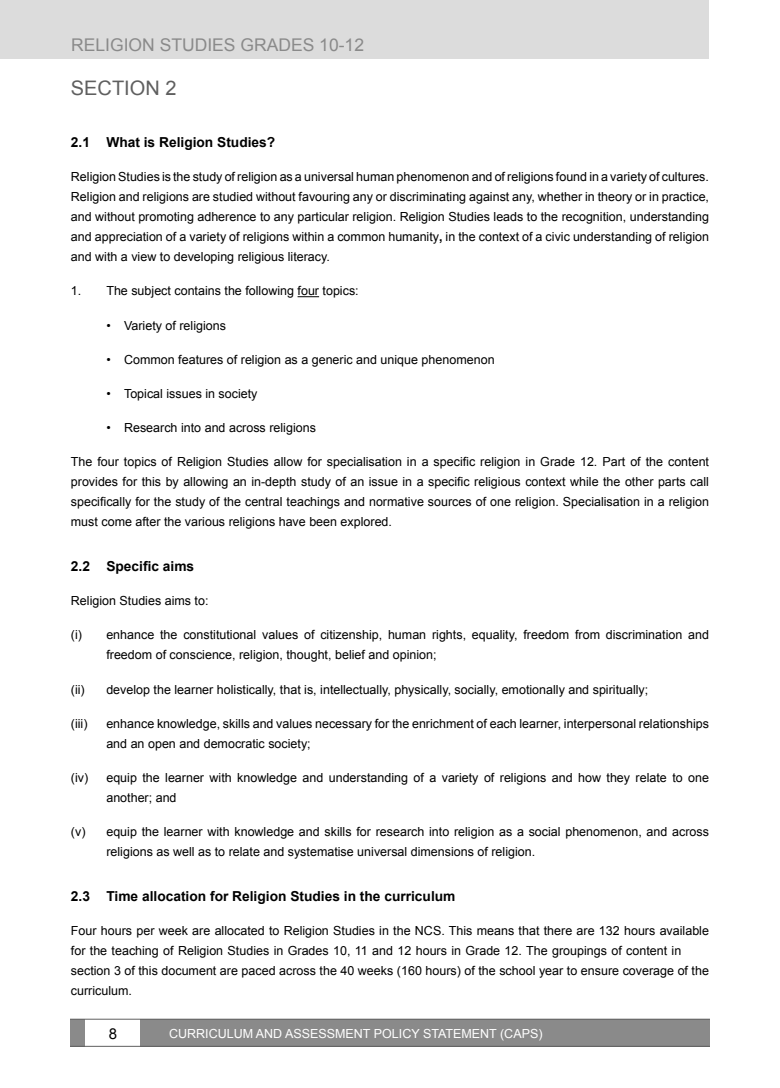
<style>
.page{position:relative;width:780px;height:1088px;background:#fff}
.page>*{position:absolute;margin:0;border:0;box-sizing:border-box;transform-origin:0 0}
.t1{font:20px "Arial";color:#5f5f5f}
.t2{font:17.5px "Arial";color:#8a8a8a}
.t3{font:15px "Arial";color:#000}
.t4{font:700 13.75px "Arial";color:#000}
.t5{font:12.5px/20px "Arial";color:#000}
.t6{font:12.5px "Arial";color:#fff}
.s1{font-weight:700}
.s2{font-style:inherit}
</style>
<div class="page">
<div style="left:0;top:0;width:708px;height:58px;background:#dcdcdc"></div>
<div style="left:70px;top:1019px;width:15px;height:27px;background:#8a8a8a"></div>
<div style="left:140px;top:1019px;width:570px;height:27px;background:#8a8a8a"></div>
<hr style="left:70px;top:1046px;width:640px;height:1px;background:#5f5f5f">
<hr style="left:70px;top:1019px;width:640px;height:1px;background:#5f5f5f">
<svg style="left:297px;top:296px;width:22px;height:1px"></svg>
<h2 class="t2" style="left:71px;top:36px;width:294px">RELIGION STUDIES GRADES 10-12</h2>
<h1 class="t1" style="left:71px;top:77px;width:107px">sECTION 2</h1>
<p class="t4" style="left:71px;top:134px;width:206px">2.1 What is Religion Studies?</p>
<p class="t5" style="left:71px;top:167px;width:639px;text-align:justify">Religion Studies is the study of religion as a universal human phenomenon and of religions found in a variety of cultures.<br>Religion and religions are studied without favouring any or discriminating against any, whether in theory or in practice, and without promoting adherence to any particular religion. Religion Studies leads to the recognition, understanding and appreciation of a variety of religions within a common humanity<span class="s1">,</span> in the context of a civic understanding of religion and with a view to developing religious literacy.</p>
<p class="t5" style="left:71px;top:281px;width:289px">1. The subject contains the following four topics:</p>
<p class="t5" style="left:106px;top:315px;width:121px">• Variety of religions</p>
<p class="t5" style="left:106px;top:349px;width:390px">• Common features of religion as a generic and unique phenomenon</p>
<p class="t5" style="left:106px;top:383px;width:153px">• Topical issues in society</p>
<p class="t5" style="left:106px;top:418px;width:211px">• Research into and across religions</p>
<p class="t5" style="left:71px;top:452px;width:639px;text-align:justify">The four topics of Religion Studies allow for specialisation in a specific religion in Grade 12. Part of the content provides for this by allowing an in-depth study of an issue in a specific religious context while the other parts call specifically for the study of the central teachings and normative sources of one religion. Specialisation in a religion must come after the various religions have been explored.</p>
<p class="t4" style="left:71px;top:558px;width:125px">2.2 Specific aims</p>
<p class="t5" style="left:71px;top:591px;width:139px">Religion Studies aims to:</p>
<p class="t5" style="left:106px;top:625px;width:604px;text-indent:-35px">(i) enhance the constitutional values of citizenship, human rights, equality, freedom from discrimination and freedom of conscience, religion, thought, belief and opinion;</p>
<p class="t5" style="left:71px;top:679px;width:579px">(ii) develop the learner holistically, that is, intellectually, physically, socially, emotionally and spiritually;</p>
<p class="t5" style="left:71px;top:713px;width:18px">(iii)</p>
<p class="t5" style="left:106px;top:713px;width:604px">enhance knowledge, skills and values necessary for the enrichment of each learner, interpersonal relationships and an open and democratic society;</p>
<p class="t5" style="left:106px;top:767px;width:604px;text-indent:-35px">(iv) equip the learner with knowledge and understanding of a variety of religions and how they relate to one another; and</p>
<p class="t5" style="left:106px;top:822px;width:604px;text-indent:-35px">(v) equip the learner with knowledge and skills for research into religion as a social phenomenon, and across religions as well as to relate and systematise universal dimensions of religion.</p>
<p class="t4" style="left:71px;top:888px;width:386px">2.3 Time allocation for Religion Studies in the curriculum</p>
<p class="t5" style="left:71px;top:921px;width:639px">Four hours per week are allocated to Religion Studies in the NCS. This means that there are 132 hours available for the teaching of Religion Studies in Grades 10<span class="s2">,</span> 11 and 12 hours in Grade 12. The groupings of content in section 3 of this document are paced across the 40 weeks (160 hours) of the school year to ensure coverage of the curriculum.</p>
<p class="t3" style="left:109px;top:1025px;width:10px">8</p>
<p class="t6" style="left:169px;top:1026px;width:375px">CURRICULUM AND ASSESSMENT POLICY STATEMENT (CAPS)</p>
</div>
